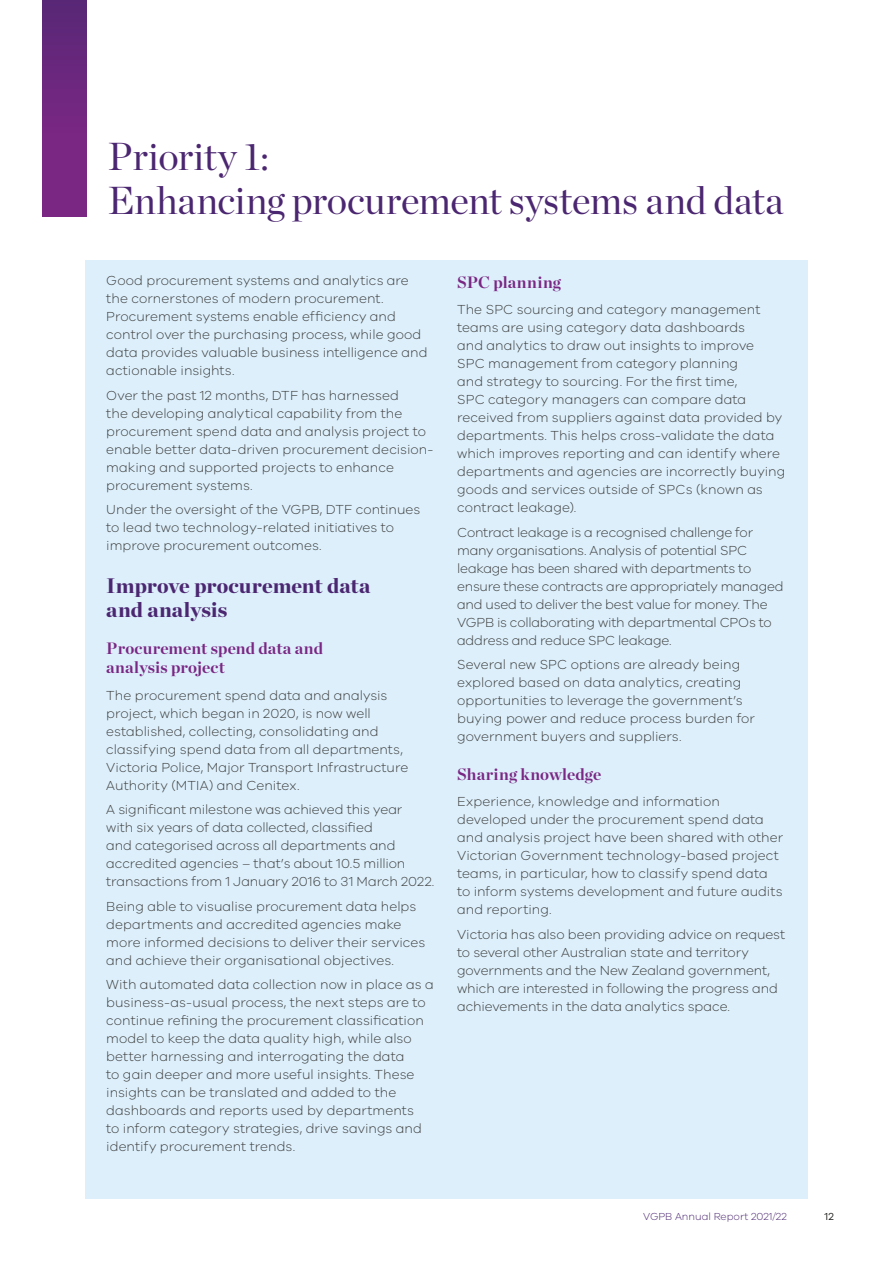
<style>
.page{position:relative;width:893px;height:1263px;background:#fff}
.page>*{position:absolute;margin:0;border:0;box-sizing:border-box;transform-origin:0 0}
.Heading_A_2022{font:39px/43.5px "Chronicle Display";letter-spacing:-.005em;color:#4c2771}
.Heading_B_2022{font:900 21px/24px "Chronicle Display";color:#4c2771}
.Heading_C_2022{font:700 16.5px/19.5px "Chronicle Display";letter-spacing:.01em;color:#7a2783}
.Body_Copy_2022{font:300 13.5px/18px "VIC";color:#3d3d3c}
.t1{font:300 10.5px "VIC";color:#4c2771}
.t2{font:10.5px "VIC";color:#1d1d1b}
</style>
<div class="page">
<div style="left:85px;top:261px;width:723px;height:938px;background:#dceffb"></div>
<div style="left:43px;top:0;width:43px;height:217px;background:linear-gradient(to bottom,#5c2778,#822786)"></div>
<p class="Heading_A_2022" style="left:108px;top:132px;width:677px">Priority 1:<br>Enhancing procurement systems and data</p>
<p class="Body_Copy_2022" style="left:106px;top:271px;width:323px">Good procurement systems and analytics are the cornerstones of modern procurement.<br>Procurement systems enable efficiency and control over the purchasing process, while good data provides valuable business intelligence and actionable insights.</p>
<p class="Body_Copy_2022" style="left:106px;top:386px;width:329px">Over the past 12 months, DTF has harnessed<br>the developing analytical capability from the procurement spend data and analysis project to enable better data-driven procurement decision&shy;making and supported projects to enhance procurement systems.</p>
<p class="Body_Copy_2022" style="left:106px;top:500px;width:316px">Under the oversight of the VGPB, DTF continues to lead two technology-related initiatives to improve procurement outcomes.</p>
<p class="Heading_B_2022" style="left:106px;top:573px;width:265px">Improve procurement data and analysis</p>
<p class="Heading_C_2022" style="left:106px;top:637px;width:218px">Procurement spend data and analysis project</p>
<p class="Body_Copy_2022" style="left:106px;top:686px;width:303px">The procurement spend data and analysis project, which began in 2020, is now well established, collecting, consolidating and classifying spend data from all departments, Victoria Police, Major Transport Infrastructure Authority (MTIA) and Cenitex.</p>
<p class="Body_Copy_2022" style="left:106px;top:800px;width:330px">A significant milestone was achieved this year<br>with six years of data collected, classified<br>and categorised across all departments and accredited agencies – that’s about 10.5 million transactions from 1 January 2016 to 31 March 2022.</p>
<p class="Body_Copy_2022" style="left:106px;top:897px;width:321px">Being able to visualise procurement data helps departments and accredited agencies make more informed decisions to deliver their services and achieve their organisational objectives.</p>
<p class="Body_Copy_2022" style="left:106px;top:975px;width:329px">With automated data collection now in place as a business-as-usual process, the next steps are to continue refining the procurement classification model to keep the data quality high, while also better harnessing and interrogating the data<br>to gain deeper and more useful insights. These insights can be translated and added to the dashboards and reports used by departments<br>to inform category strategies, drive savings and identify procurement trends.</p>
<p class="Heading_C_2022" style="left:457px;top:271px;width:105px">SPC planning</p>
<p class="Body_Copy_2022" style="left:457px;top:300px;width:330px">The SPC sourcing and category management teams are using category data dashboards<br>and analytics to draw out insights to improve<br>SPC management from category planning<br>and strategy to sourcing. For the first time,<br>SPC category managers can compare data received from suppliers against data provided by departments. This helps cross-validate the data which improves reporting and can identify where departments and agencies are incorrectly buying goods and services outside of SPCs (known as contract leakage).</p>
<p class="Body_Copy_2022" style="left:457px;top:523px;width:328px">Contract leakage is a recognised challenge for many organisations. Analysis of potential SPC leakage has been shared with departments to ensure these contracts are appropriately managed and used to deliver the best value for money. The VGPB is collaborating with departmental CPOs to address and reduce SPC leakage.</p>
<p class="Body_Copy_2022" style="left:457px;top:655px;width:299px">Several new SPC options are already being explored based on data analytics, creating opportunities to leverage the government’s buying power and reduce process burden for government buyers and suppliers.</p>
<p class="Heading_C_2022" style="left:457px;top:763px;width:146px">Sharing knowledge</p>
<p class="Body_Copy_2022" style="left:457px;top:792px;width:328px">Experience, knowledge and information developed under the procurement spend data and analysis project have been shared with other Victorian Government technology-based project teams, in particular, how to classify spend data to inform systems development and future audits and reporting.</p>
<p class="Body_Copy_2022" style="left:457px;top:925px;width:330px">Victoria has also been providing advice on request to several other Australian state and territory governments and the New Zealand government, which are interested in following the progress and achievements in the data analytics space.</p>
<p class="t1" style="left:643px;top:1210px;width:145px">VGPB Annual Report 2021/22</p>
<p class="t2" style="left:825px;top:1210px;width:11px">12</p>
</div>
